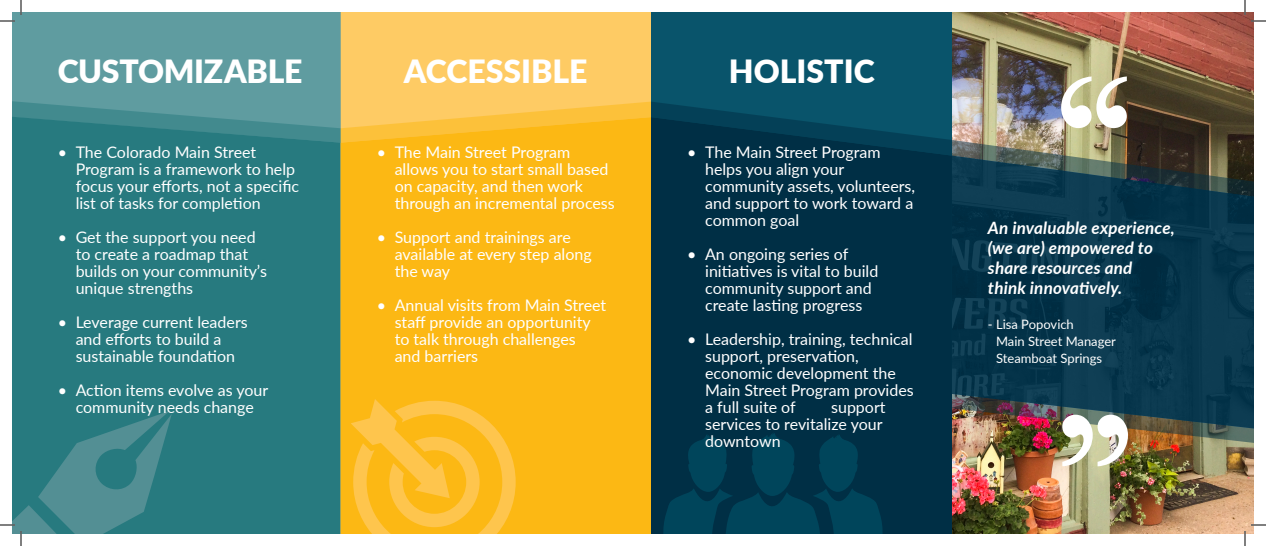
<style>
.page{position:relative;width:1266px;height:546px;background:#fff}
.page>*{position:absolute;margin:0;border:0;box-sizing:border-box;transform-origin:0 0}
.t1{font:900 32px "Lato";color:#fff}
.t2{font:italic 700 17px/20px "Lato";letter-spacing:.01em;color:#fff}
.t3{font:16px/17px "Lato";color:#fff}
.t4{font:13px/17px "Lato";color:#fff}
</style>
<div class="page">
<img style="left:952px;top:12px;width:302px;height:522px">
<img style="left:952px;top:140px;width:302px;height:303px">
<div style="left:651px;top:12px;width:301px;height:522px;background:#09546b"></div>
<svg style="left:952px;top:156px;width:302px;height:273px;background:#12394b"></svg>
<div style="left:12px;top:12px;width:329px;height:89px;background:#5f9ca0"></div>
<div style="left:12px;top:156px;width:329px;height:378px;background:#277a7f"></div>
<div style="left:341px;top:12px;width:310px;height:89px;background:#fecb64"></div>
<div style="left:341px;top:156px;width:310px;height:378px;background:#fcb814"></div>
<svg style="left:351px;top:399px;width:165px;height:135px;background:#fcbd2c"></svg>
<div style="left:651px;top:156px;width:301px;height:378px;background:#002f45"></div>
<svg style="left:662px;top:432px;width:222px;height:102px"></svg>
<svg style="left:12px;top:101px;width:940px;height:55px;background:#69835d"></svg>
<svg style="left:1061px;top:76px;width:66px;height:52px"></svg>
<img style="left:1062px;top:415px;width:66px;height:51px">
<svg style="left:0;top:0;width:22px;height:22px"></svg>
<svg style="left:0;top:411px;width:172px;height:135px"></svg>
<svg style="left:1244px;top:0;width:22px;height:22px"></svg>
<svg style="left:1244px;top:524px;width:22px;height:22px"></svg>
<p class="t1" style="left:58px;top:47px;width:246px">CUSTOMIZABLE</p>
<p class="t3" style="left:76px;top:143px;width:225px;text-indent:-18px">• The Colorado Main Street<br>Program is a framework to help focus your efforts, not a specific list of tasks for completion</p>
<p class="t3" style="left:76px;top:228px;width:193px;text-indent:-18px">• Get the support you need to create a roadmap that builds on your community’s unique strengths</p>
<p class="t3" style="left:58px;top:313px;width:192px;text-align:center">• Leverage current leaders and efforts to build a sustainable foundation</p>
<p class="t3" style="left:58px;top:381px;width:212px;text-align:center">• Action items evolve as your community needs change</p>
<p class="t1" style="left:404px;top:47px;width:185px">ACCESSIBLE</p>
<p class="t3" style="left:395px;top:143px;width:222px;text-indent:-18px">• The Main Street Program allows you to start small based on capacity, and then work through an incremental process</p>
<p class="t3" style="left:395px;top:228px;width:199px;text-indent:-18px">• Support and trainings are available at every step along the way</p>
<p class="t3" style="left:395px;top:296px;width:213px;text-indent:-18px">• Annual visits from Main Street staff provide an opportunity to talk through challenges<br>and barriers</p>
<p class="t1" style="left:729px;top:47px;width:147px">HOLISTIC</p>
<p class="t3" style="left:705px;top:143px;width:212px;text-indent:-18px">• The Main Street Program helps you align your community assets, volunteers, and support to work toward a common goal</p>
<p class="t3" style="left:705px;top:245px;width:175px;text-indent:-18px">• An ongoing series of initiatives is vital to build community support and create lasting progress</p>
<p class="t3" style="left:705px;top:330px;width:210px;text-indent:-18px">• Leadership, training, technical support, preservation, economic development the<br>Main Street Program provides a full suite of</p>
<p class="t3" style="left:705px;top:398px;width:182px;text-indent:126px">support services to revitalize your downtown</p>
<p class="t2" style="left:988px;top:217px;width:188px">An invaluable experience, (we are) empowered to share resources and<br>think innovatively.</p>
<p class="t4" style="left:996px;top:316px;width:121px;text-indent:-8px">- Lisa Popovich<br>Main Street Manager<br>Steamboat Springs</p>
</div>
